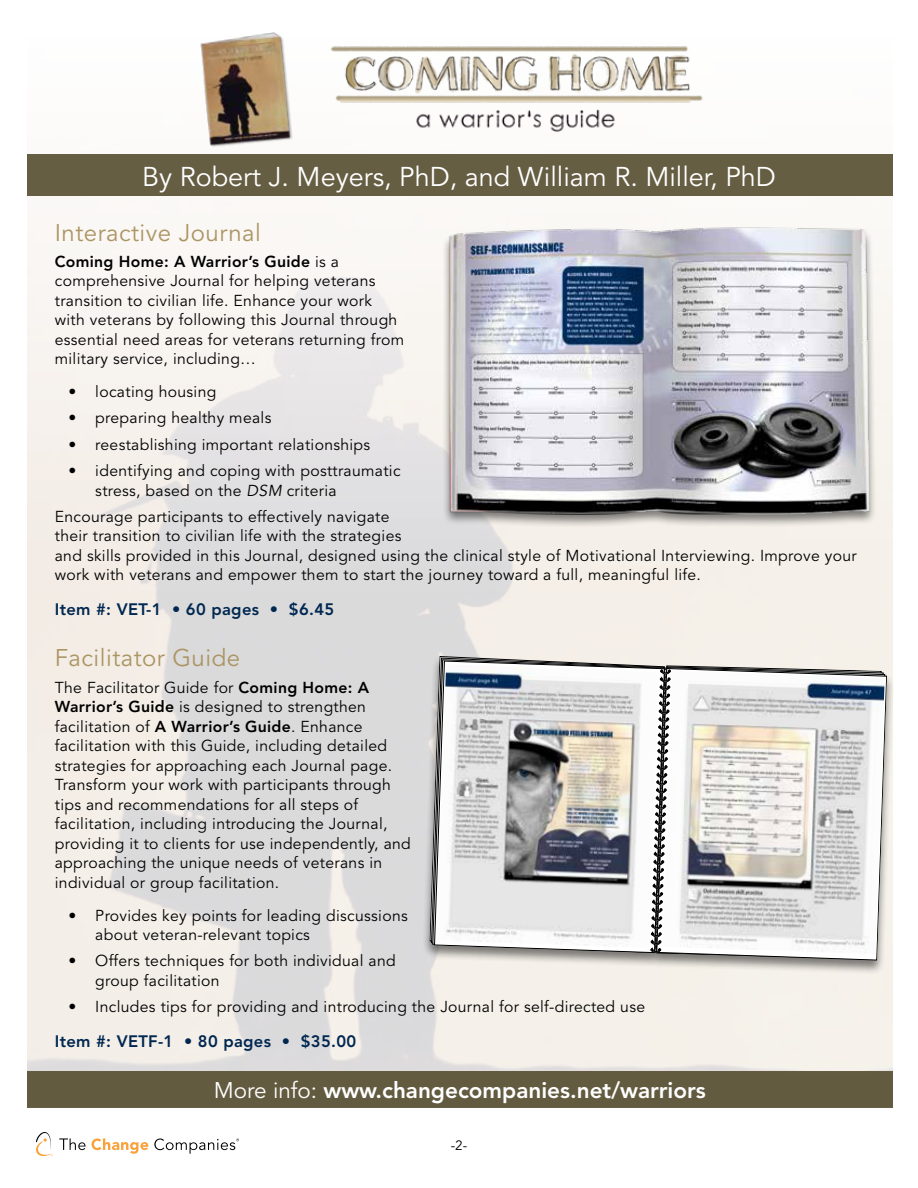
<style>
.page{position:relative;width:918px;height:1188px;background:#fff}
.page>*{position:absolute;margin:0;border:0;box-sizing:border-box;transform-origin:0 0}
.t1{font:27px "Avenir LT Std";color:#fff}
.t2{font:24px "Avenir LT Std";letter-spacing:.02em;color:#ab9563}
.t3{font:800 22.5px "Avenir LT Std";color:#fff}
.t4{font:800 16.5px "Avenir LT Std";letter-spacing:.02em;color:#002750}
.t5{font:15.75px/19.5px "Avenir LT Std";letter-spacing:.02em;color:#000}
.t6{font:13.5px "Avenir LT Std";color:#000}
.s1{font-weight:800}
.s2{font-style:italic}
.s3{font-weight:400}
</style>
<div class="page">
<img style="left:27px;top:154px;width:866px;height:917px">
<img style="left:200px;top:32px;width:93px;height:115px">
<img style="left:330px;top:46px;width:373px;height:86px">
<div style="left:27px;top:155px;width:866px;height:41px;background:#665e43"></div>
<div style="left:27px;top:1071px;width:866px;height:37px;background:#635b40"></div>
<div style="left:422px;top:655px;width:473px;height:320px;background:#000;opacity:.5"></div>
<svg style="left:656px;top:668px;width:231px;height:293px;background:#9f9d9a"></svg>
<svg style="left:434px;top:660px;width:231px;height:293px;background:#92908e"></svg>
<svg style="left:651px;top:668px;width:20px;height:290px"></svg>
<img style="left:436px;top:665px;width:223px;height:283px">
<img style="left:663px;top:671px;width:222px;height:283px">
<div style="left:442px;top:226px;width:435px;height:303px;background:#000;opacity:.5"></div>
<img style="left:437px;top:224px;width:448px;height:290px">
<svg style="left:154px;top:1138px;width:85px;height:16px"></svg>
<svg style="left:92px;top:1138px;width:56px;height:16px"></svg>
<svg style="left:59px;top:1138px;width:27px;height:12px"></svg>
<svg style="left:36px;top:1132px;width:17px;height:24px"></svg>
<h1 class="t1" style="left:142px;top:161px;width:635px">By Robert J. Meyers, PhD, and William R. Miller, PhD</h1>
<h2 class="t2" style="left:55px;top:218px;width:208px">Interactive Journal</h2>
<p class="t5" style="left:55px;top:252px;width:351px"><span class="s1">Coming Home: A Warrior’s Guide</span> is a comprehensive Journal for helping veterans transition to civilian life. Enhance your work with veterans by following this Journal through essential need areas for veterans returning from military service, including…</p>
<p class="t5" style="left:68px;top:383px;width:150px">• locating housing</p>
<p class="t5" style="left:68px;top:409px;width:205px">• preparing healthy meals</p>
<p class="t5" style="left:68px;top:435px;width:303px">• reestablishing important relationships</p>
<p class="t5" style="left:95px;top:461px;width:307px;text-indent:-27px">• identifying and coping with posttraumatic stress, based on the <span class="s2">DSM</span> criteria</p>
<p class="t5" style="left:55px;top:507px;width:803px">Encourage participants to effectively navigate<br>their transition to civilian life with the strategies<br>and skills provided in this Journal, designed using the clinical style of Motivational Interviewing. Improve your work with veterans and empower them to start the journey toward a full, meaningful life.</p>
<p class="t4" style="left:55px;top:599px;width:281px">Item #: VET-1 • 60 pages • $6.45</p>
<h2 class="t2" style="left:55px;top:644px;width:187px">Facilitator Guide</h2>
<p class="t5" style="left:55px;top:678px;width:358px">The Facilitator Guide for <span class="s1">Coming Home: A Warrior’s Guide</span> is designed to strengthen facilitation of <span class="s1">A Warrior’s Guide</span>. Enhance facilitation with this Guide, including detailed strategies for approaching each Journal page.<br>Transform your work with participants through tips and recommendations for all steps of facilitation, including introducing the Journal, providing it to clients for use independently, and approaching the unique needs of veterans in individual or group facilitation.</p>
<p class="t5" style="left:95px;top:906px;width:314px;text-indent:-27px">• Provides key points for leading discussions about veteran-relevant topics</p>
<p class="t5" style="left:95px;top:952px;width:302px;text-indent:-27px">• Offers techniques for both individual and group facilitation</p>
<p class="t5" style="left:68px;top:997px;width:578px">• Includes tips for providing and introducing the Journal for self-directed use</p>
<p class="t4" style="left:55px;top:1031px;width:303px">Item #: VETF-1 • 80 pages • $35.00</p>
<h3 class="t3" style="left:214px;top:1077px;width:494px"><span class="s3">More info:</span> www.changecompanies.net/warriors</h3>
<p class="t6" style="left:451px;top:1137px;width:18px">-2-</p>
</div>
